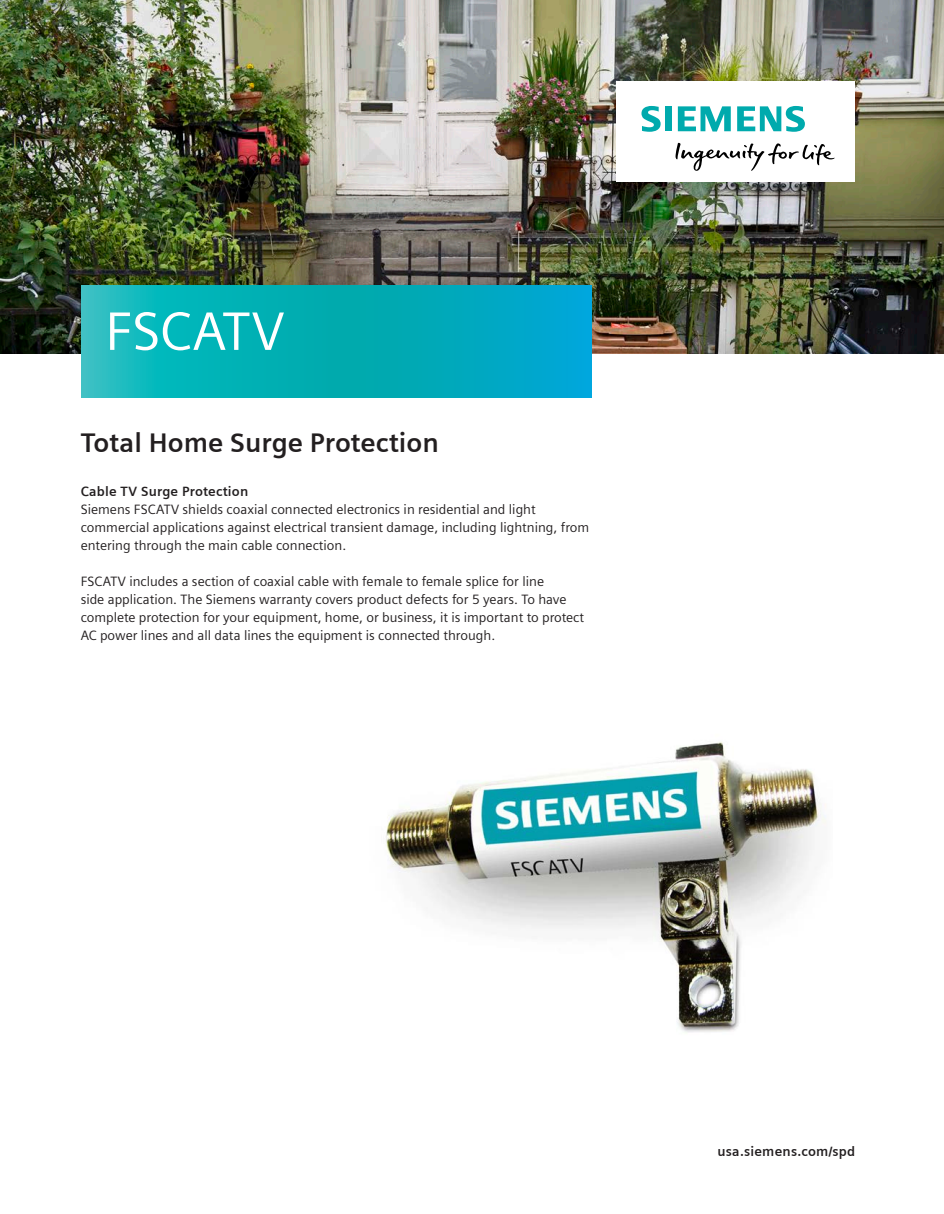
<style>
.page{position:relative;width:944px;height:1214px;background:#fff}
.page>*{position:absolute;margin:0;border:0;box-sizing:border-box;transform-origin:0 0}
.t1{font:54px "Siemens Sans";letter-spacing:-.01em;color:#fff}
.t2{font:700 27px "Siemens Sans";color:#231f20}
.t3{font:13.5px/18px "Siemens Sans OT";color:#231f20}
.t4{font:700 13.5px "Siemens Sans";letter-spacing:.015em;color:#231f20}
</style>
<div class="page">
<img style="left:0;top:0;width:944px;height:353px">
<div style="left:616px;top:81px;width:238px;height:101px;background:#fff"></div>
<svg style="left:675px;top:143px;width:159px;height:28px"></svg>
<svg style="left:641px;top:106px;width:30px;height:26px"></svg>
<svg style="left:678px;top:106px;width:52px;height:25px"></svg>
<svg style="left:737px;top:106px;width:68px;height:26px"></svg>
<svg style="left:81px;top:285px;width:510px;height:112px;background:#05aebb"></svg>
<img style="left:386px;top:741px;width:440px;height:292px">
<h1 class="t1" style="left:105px;top:301px;width:180px">FSCATV</h1>
<h2 class="t2" style="left:81px;top:427px;width:360px">Total Home Surge Protection</h2>
<p class="t4" style="left:81px;top:484px;width:169px">Cable TV Surge Protection</p>
<p class="t3" style="left:81px;top:501px;width:510px">Siemens FSCATV shields coaxial connected electronics in residential and light commercial applications against electrical transient damage, including lightning, from entering through the main cable connection.</p>
<p class="t3" style="left:81px;top:573px;width:505px">FSCATV includes a section of coaxial cable with female to female splice for line<br>side application. The Siemens warranty covers product defects for 5 years. To have complete protection for your equipment, home, or business, it is important to protect AC power lines and all data lines the equipment is connected through.</p>
<p class="t4" style="left:717px;top:1143px;width:139px">usa.siemens.com/spd</p>
</div>
